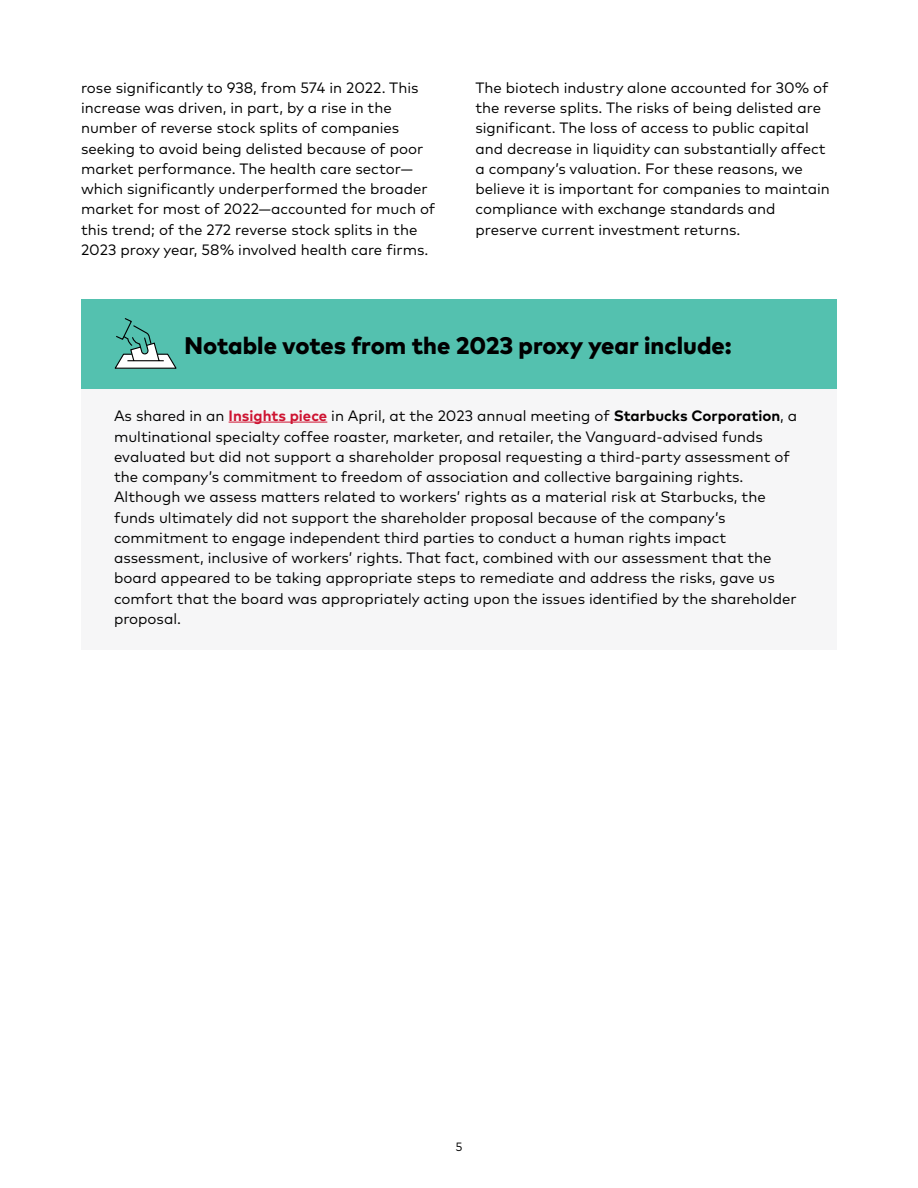
<style>
.page{position:relative;width:918px;height:1188px;background:#fff}
.page>*{position:absolute;margin:0;border:0;box-sizing:border-box;transform-origin:0 0}
.t1{font:800 24px "Mark Pro";color:#000}
.t2{font:15px/20.2px "Mark Pro";color:#000}
.t3{font:12px "Mark Pro";color:#000}
.s1{font-weight:700;color:#ce1432}
.s2{font-weight:700}
</style>
<div class="page">
<div style="left:81px;top:299px;width:756px;height:117px;background:#54c1af"></div>
<div style="left:81px;top:389px;width:756px;height:261px;background:#f6f6f7"></div>
<hr style="left:229px;top:422px;width:98px;height:1px;background:#ce1432">
<svg style="left:114px;top:318px;width:63px;height:51px"></svg>
<p class="t2" style="left:81px;top:76px;width:356px">rose significantly to 938, from 574 in 2022. This increase was driven, in part, by a rise in the number of reverse stock splits of companies seeking to avoid being delisted because of poor market performance. The health care sector— which significantly underperformed the broader market for most of 2022—accounted for much of this trend; of the 272 reverse stock splits in the 2023 proxy year, 58% involved health care firms.</p>
<p class="t2" style="left:476px;top:76px;width:356px">The biotech industry alone accounted for 30% of the reverse splits. The risks of being delisted are significant. The loss of access to public capital and decrease in liquidity can substantially affect a company’s valuation. For these reasons, we believe it is important for companies to maintain compliance with exchange standards and preserve current investment returns.</p>
<h1 class="t1" style="left:184px;top:327px;width:549px">Notable votes from the 2023 proxy year include:</h1>
<p class="t2" style="left:114px;top:405px;width:685px">As shared in an <span class="s1">Insights piece</span> in April, at the 2023 annual meeting of <span class="s2">Starbucks Corporation</span>, a multinational specialty coffee roaster, marketer, and retailer, the Vanguard-advised funds evaluated but did not support a shareholder proposal requesting a third-party assessment of the company’s commitment to freedom of association and collective bargaining rights.<br>Although we assess matters related to workers’ rights as a material risk at Starbucks, the funds ultimately did not support the shareholder proposal because of the company’s commitment to engage independent third parties to conduct a human rights impact assessment, inclusive of workers’ rights. That fact, combined with our assessment that the board appeared to be taking appropriate steps to remediate and address the risks, gave us comfort that the board was appropriately acting upon the issues identified by the shareholder proposal.</p>
<p class="t3" style="left:455px;top:1138px;width:9px">5</p>
</div>
